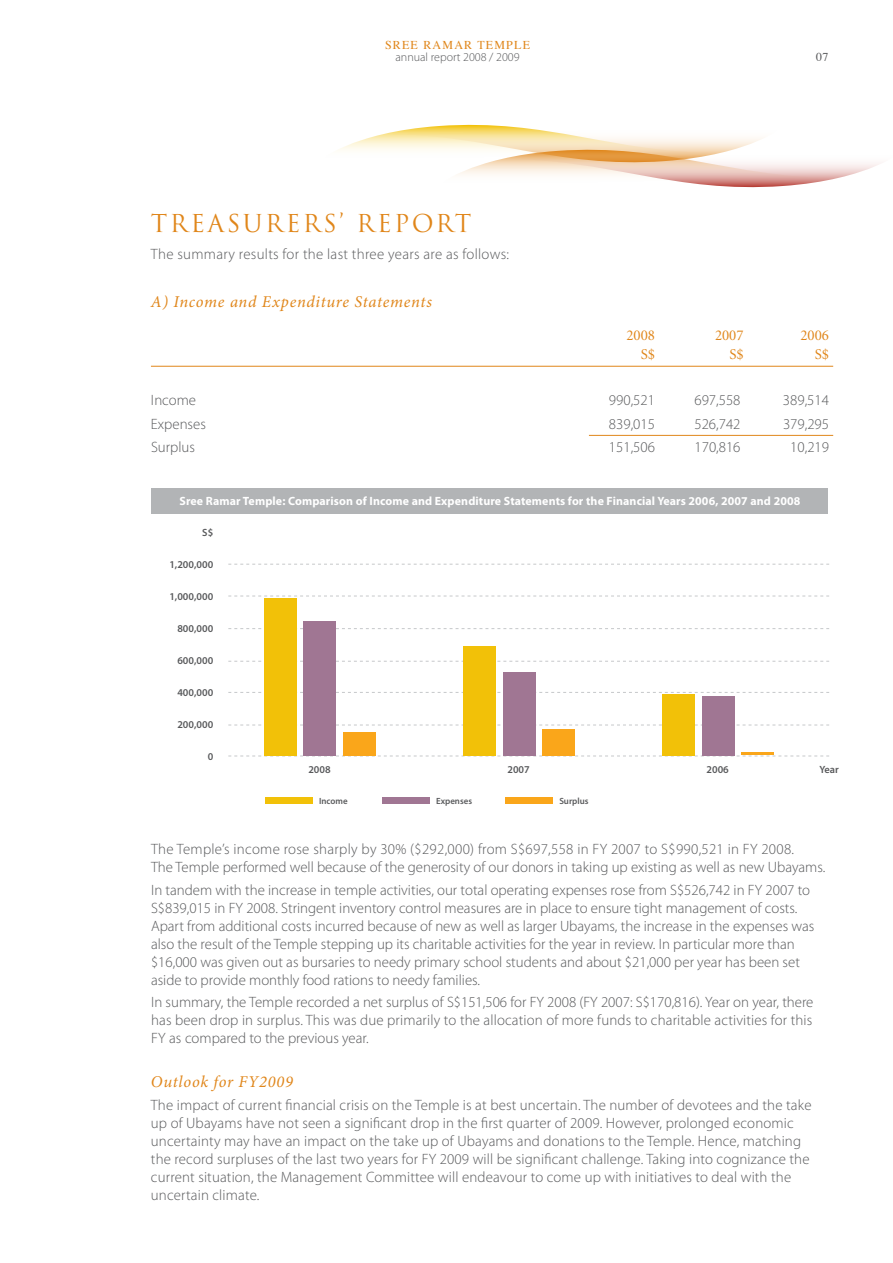
<style>
.page{position:relative;width:893px;height:1263px;background:#fff}
.page>*{position:absolute;margin:0;border:0;box-sizing:border-box;transform-origin:0 0}
.t1{font:24px "Trajan";letter-spacing:.1em;color:#e0861a}
.t2{font:italic 16.5px "Minion Pro";letter-spacing:.045em;color:#e0861a}
.t3{font:300 15px/18px "Myriad Pro";color:#58595b}
.t4{font:300 15px "Myriad Pro";letter-spacing:.02em;color:#58595b}
.t5{font:15px "Minion";color:#e0861a}
.t6{font:700 12px "Myriad Pro";letter-spacing:.01em;color:#fff}
.t7{font:300 12px "Myriad Pro";color:#58595b}
.t8{font:12px "Times";letter-spacing:.1em;color:#e0861a}
.t9{font:12px "Times";color:#58595b}
.t10{font:600 10.5px "Myriad Pro";color:#58595b}
.t11{font:600 9px "Myriad Pro";color:#58595b}
</style>
<div class="page">
<hr style="left:151px;top:366px;width:682px;height:1px;background:#e0861a">
<hr style="left:589px;top:435px;width:244px;height:1px;background:#e0861a">
<svg style="left:339px;top:124px;width:541px;height:64px"></svg>
<div style="left:152px;top:488px;width:676px;height:25px;background:#b2b4b6"></div>
<svg style="left:228px;top:564px;width:601px;height:1px"></svg>
<svg style="left:228px;top:596px;width:601px;height:1px"></svg>
<svg style="left:228px;top:628px;width:601px;height:1px"></svg>
<svg style="left:228px;top:661px;width:601px;height:1px"></svg>
<svg style="left:228px;top:692px;width:601px;height:1px"></svg>
<svg style="left:228px;top:725px;width:601px;height:1px"></svg>
<svg style="left:228px;top:756px;width:601px;height:1px"></svg>
<div style="left:265px;top:598px;width:32px;height:157px;background:#f2c108"></div>
<div style="left:304px;top:621px;width:32px;height:134px;background:#a07693"></div>
<div style="left:343px;top:732px;width:32px;height:23px;background:#faa61a"></div>
<div style="left:464px;top:646px;width:32px;height:109px;background:#f2c108"></div>
<div style="left:503px;top:672px;width:32px;height:83px;background:#a07693"></div>
<div style="left:542px;top:729px;width:32px;height:26px;background:#faa61a"></div>
<div style="left:663px;top:694px;width:32px;height:61px;background:#f2c108"></div>
<div style="left:702px;top:696px;width:32px;height:59px;background:#a07693"></div>
<hr style="left:741px;top:752px;width:32px;height:3px;background:#faa61a">
<div style="left:265px;top:797px;width:48px;height:6px;background:#f2c108"></div>
<div style="left:382px;top:797px;width:48px;height:6px;background:#a07693"></div>
<div style="left:505px;top:797px;width:48px;height:6px;background:#faa61a"></div>
<p class="t8" style="left:385px;top:34px;width:146px">SREE RAMAR TEMPLE</p>
<p class="t7" style="left:395px;top:50px;width:126px">annual report 2008 / 2009</p>
<h1 class="t1" style="left:151px;top:208px;width:322px">TREASURERS’ REPORT</h1>
<p class="t4" style="left:151px;top:245px;width:360px">The summary results for the last three years are as follows:</p>
<p class="t2" style="left:151px;top:290px;width:283px">A) Income and Expenditure Statements</p>
<p class="t9" style="left:816px;top:46px;width:14px">07</p>
<p class="t5" style="left:626px;top:328px;width:30px">2008</p>
<p class="t5" style="left:715px;top:328px;width:30px">2007</p>
<p class="t5" style="left:800px;top:328px;width:30px">2006</p>
<p class="t5" style="left:641px;top:347px;width:16px">S$</p>
<p class="t5" style="left:729px;top:347px;width:16px">S$</p>
<p class="t5" style="left:815px;top:347px;width:16px">S$</p>
<p class="t3" style="left:151px;top:391px;width:47px">Income</p>
<p class="t3" style="left:609px;top:391px;width:48px">990,521</p>
<p class="t3" style="left:694px;top:391px;width:48px">697,558</p>
<p class="t3" style="left:783px;top:391px;width:48px">389,514</p>
<p class="t3" style="left:151px;top:414px;width:56px">Expenses</p>
<p class="t3" style="left:609px;top:414px;width:48px">839,015</p>
<p class="t3" style="left:694px;top:414px;width:48px">526,742</p>
<p class="t3" style="left:783px;top:414px;width:48px">379,295</p>
<p class="t3" style="left:151px;top:438px;width:46px">Surplus</p>
<p class="t3" style="left:609px;top:438px;width:48px">151,506</p>
<p class="t3" style="left:694px;top:438px;width:48px">170,816</p>
<p class="t3" style="left:790px;top:438px;width:40px">10,219</p>
<p class="t6" style="left:179px;top:493px;width:622px">Sree Ramar Temple: Comparison of Income and Expenditure Statements for the Financial Years 2006, 2007 and 2008</p>
<p class="t10" style="left:202px;top:525px;width:12px">S$</p>
<p class="t10" style="left:169px;top:557px;width:45px">1,200,000</p>
<p class="t10" style="left:169px;top:589px;width:45px">1,000,000</p>
<p class="t10" style="left:177px;top:621px;width:37px">800,000</p>
<p class="t10" style="left:177px;top:653px;width:37px">600,000</p>
<p class="t10" style="left:177px;top:685px;width:37px">400,000</p>
<p class="t10" style="left:177px;top:717px;width:37px">200,000</p>
<p class="t10" style="left:208px;top:749px;width:7px">0</p>
<p class="t10" style="left:308px;top:763px;width:24px">2008</p>
<p class="t10" style="left:507px;top:763px;width:24px">2007</p>
<p class="t11" style="left:319px;top:795px;width:30px">Income</p>
<p class="t11" style="left:436px;top:795px;width:37px">Expenses</p>
<p class="t11" style="left:559px;top:795px;width:31px">Surplus</p>
<p class="t10" style="left:707px;top:763px;width:24px">2006</p>
<p class="t10" style="left:819px;top:763px;width:21px">Year</p>
<p class="t3" style="left:151px;top:840px;width:676px">The Temple’s income rose sharply by 30% ($292,000) from S$697,558 in FY 2007 to S$990,521 in FY 2008.<br>The Temple performed well because of the generosity of our donors in taking up existing as well as new Ubayams.</p>
<p class="t3" style="left:151px;top:880px;width:665px">In tandem with the increase in temple activities, our total operating expenses rose from S$526,742 in FY 2007 to S$839,015 in FY 2008. Stringent inventory control measures are in place to ensure tight management of costs.<br>Apart from additional costs incurred because of new as well as larger Ubayams, the increase in the expenses was also the result of the Temple stepping up its charitable activities for the year in review. In particular more than $16,000 was given out as bursaries to needy primary school students and about $21,000 per year has been set aside to provide monthly food rations to needy families.</p>
<p class="t3" style="left:151px;top:993px;width:664px;text-align:justify">In summary, the Temple recorded a net surplus of S$151,506 for FY 2008 (FY 2007: S$170,816). Year on year, there has been drop in surplus. This was due primarily to the allocation of more funds to charitable activities for this FY as compared to the previous year.</p>
<p class="t2" style="left:151px;top:1071px;width:144px">Outlook for FY2009</p>
<p class="t3" style="left:151px;top:1095px;width:662px">The impact of current financial crisis on the Temple is at best uncertain. The number of devotees and the take up of Ubayams have not seen a significant drop in the first quarter of 2009. However, prolonged economic uncertainty may have an impact on the take up of Ubayams and donations to the Temple. Hence, matching the record surpluses of the last two years for FY 2009 will be significant challenge. Taking into cognizance the current situation, the Management Committee will endeavour to come up with initiatives to deal with the uncertain climate.</p>
</div>
